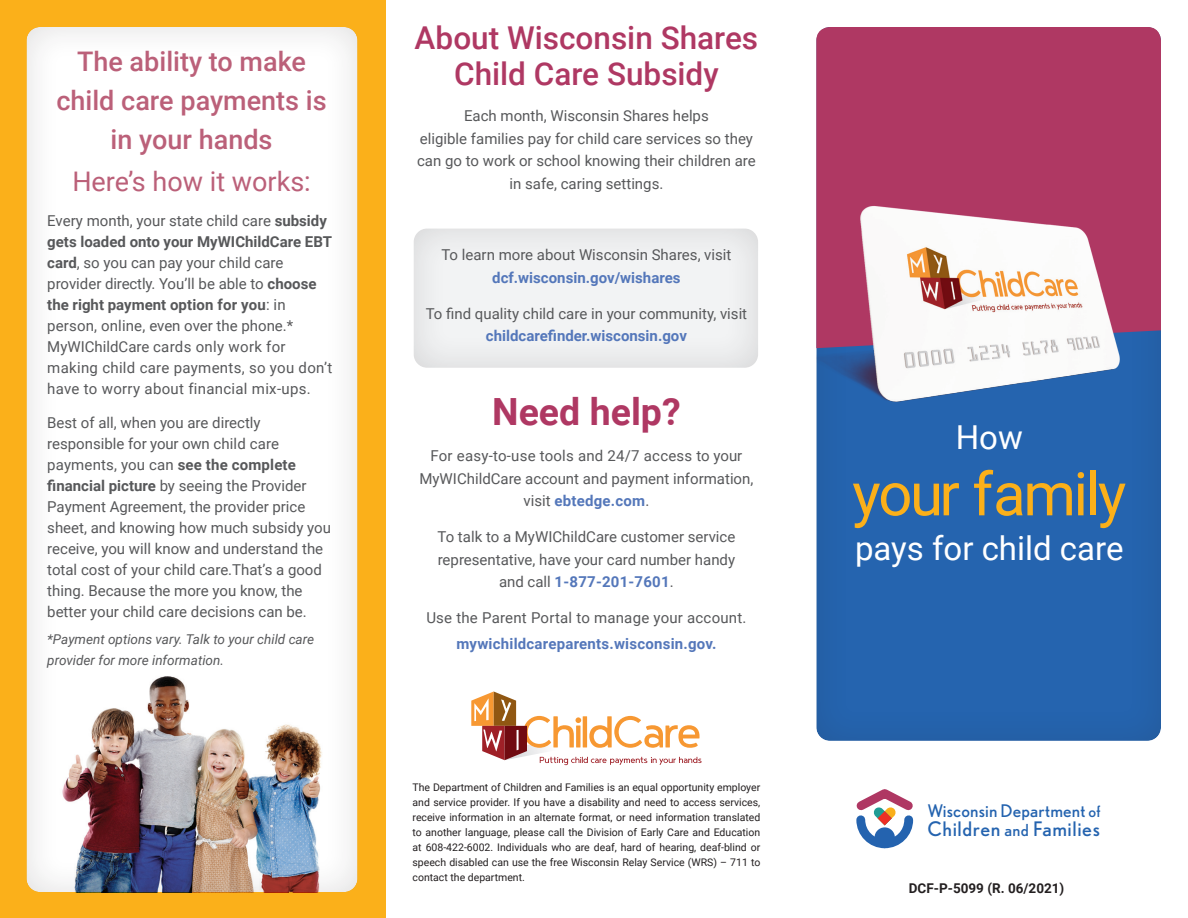
<style>
.page{position:relative;width:1188px;height:918px;background:#fff}
.page>*{position:absolute;margin:0;border:0;box-sizing:border-box;transform-origin:0 0}
.t1{font:60px "Roboto";letter-spacing:-.04em;color:#fbb01a}
.t2{font:700 37.5px "Roboto";color:#af3863}
.t3{font:33px "Roboto";color:#fff}
.t4{font:500 31.5px "Roboto";color:#af3863}
.t5{font:500 27px/39px "Roboto";color:#bb6079;text-align:center}
.t6{font:27px "Roboto";color:#bb6079}
.t7{font:19.95px "Nobel";letter-spacing:.03em;color:#2463af}
.t8{font:17.4px "Nobel";letter-spacing:.01em;color:#2463af}
.t9{font:15px/21px "Roboto";color:#57585a;text-align:center}
.t10{font:700 15px "Roboto";letter-spacing:.015em;color:#5477ba}
.t11{font:italic 13.5px/21px "Roboto";color:#57585a}
.t12{font:700 13.5px "Roboto";color:#231f20}
.t13{font:10.5px/15px "Roboto";color:#231f20;text-align:justify}
.s1{font-weight:700}
.s2{font-weight:700;color:#5477ba}
.s3{font-size:15.6px}
.s4{font-size:16.5px}
</style>
<div class="page">
<div style="left:0;top:0;width:386px;height:918px;background:#fbb01a"></div>
<div style="left:815px;top:27px;width:348px;height:714px;background:#2564af"></div>
<div style="left:25px;top:27px;width:335px;height:865px;background:#fff"></div>
<div style="left:413px;top:226px;width:348px;height:142px;background:#231f20;opacity:.15"></div>
<div style="left:816px;top:27px;width:345px;height:306px;background:#af3863"></div>
<svg style="left:471px;top:691px;width:231px;height:74px"></svg>
<svg style="left:856px;top:789px;width:58px;height:60px"></svg>
<img style="left:816px;top:202px;width:307px;height:202px">
<img style="left:57px;top:676px;width:269px;height:216px">
<p class="t5" style="left:56px;top:41px;width:272px">The ability to make child care payments is in your hands</p>
<p class="t6" style="left:72px;top:163px;width:240px">Here’s how it works:</p>
<p class="t9" style="left:47px;top:209px;width:287px;text-align:left">Every month, your state child care <span class="s1">subsidy gets loaded onto your MyWIChildCare EBT card</span>, so you can pay your child care provider directly. You’ll be able to <span class="s1">choose the right payment option for you</span>: in person, online, even over the phone.* MyWIChildCare cards only work for making child care payments, so you don’t have to worry about financial mix-ups.</p>
<p class="t9" style="left:47px;top:412px;width:285px;text-align:left">Best of all, when you are directly responsible for your own child care payments, you can <span class="s1">see the complete financial picture</span> by seeing the Provider Payment Agreement, the provider price sheet, and knowing how much subsidy you receive, you will know and understand the total cost of your child care.That’s a good thing. Because the more you know, the better your child care decisions can be.</p>
<p class="t11" style="left:47px;top:628px;width:268px">*Payment options vary. Talk to your child care provider for more information.</p>
<p class="t4" style="left:415px;top:16px;width:345px">About Wisconsin Shares</p>
<p class="t4" style="left:454px;top:52px;width:266px">Child Care Subsidy</p>
<p class="t9" style="left:417px;top:104px;width:340px;line-height:22.5px">Each month, Wisconsin Shares helps<br>eligible families pay for child care services so they can go to work or school knowing their children are in safe, caring settings.</p>
<p class="t9" style="left:441px;top:243px;width:292px;line-height:22.5px">To learn more about Wisconsin Shares, visit <span class="s2">dcf.wisconsin.gov/wishares</span></p>
<p class="t9" style="left:426px;top:302px;width:323px;line-height:22.5px">To find quality child care in your community, visit <span class="s2">childcarefinder.wisconsin.gov</span></p>
<p class="t2" style="left:492px;top:385px;width:190px">Need help?</p>
<p class="t9" style="left:419px;top:444px;width:335px;line-height:22.5px">For easy-to-use tools and 24/7 access to your<br>MyWIChildCare account and payment information, visit <span class="s2">ebtedge.com</span>.</p>
<p class="t9" style="left:437px;top:525px;width:299px;line-height:22.5px">To talk to a MyWIChildCare customer service representative, have your card number handy and call <span class="s2">1-877-201-7601</span>.</p>
<p class="t9" style="left:426px;top:607px;width:322px">Use the Parent Portal to manage your account.</p>
<p class="t10" style="left:456px;top:633px;width:262px">mywichildcareparents.wisconsin.gov.</p>
<p class="t13" style="left:413px;top:779px;width:349px">The Department of Children and Families is an equal opportunity employer and service provider. If you have a disability and need to access services, receive information in an alternate format, or need information translated to another language, please call the Division of Early Care and Education at 608-422-6002. Individuals who are deaf, hard of hearing, deaf-blind or speech disabled can use the free Wisconsin Relay Service (WRS) – 711 to contact the department.</p>
<p class="t3" style="left:956px;top:414px;width:69px">How</p>
<p class="t1" style="left:852px;top:452px;width:275px">your family</p>
<p class="t3" style="left:855px;top:525px;width:270px">pays for child care</p>
<p class="t8" style="left:927px;top:801px;width:175px">Wisconsin Department <span class="s3">of</span></p>
<p class="t7" style="left:927px;top:818px;width:174px">Children <span class="s4">and</span> Families</p>
<p class="t12" style="left:909px;top:878px;width:157px">DCF-P-5099 (R. 06/2021)</p>
</div>
